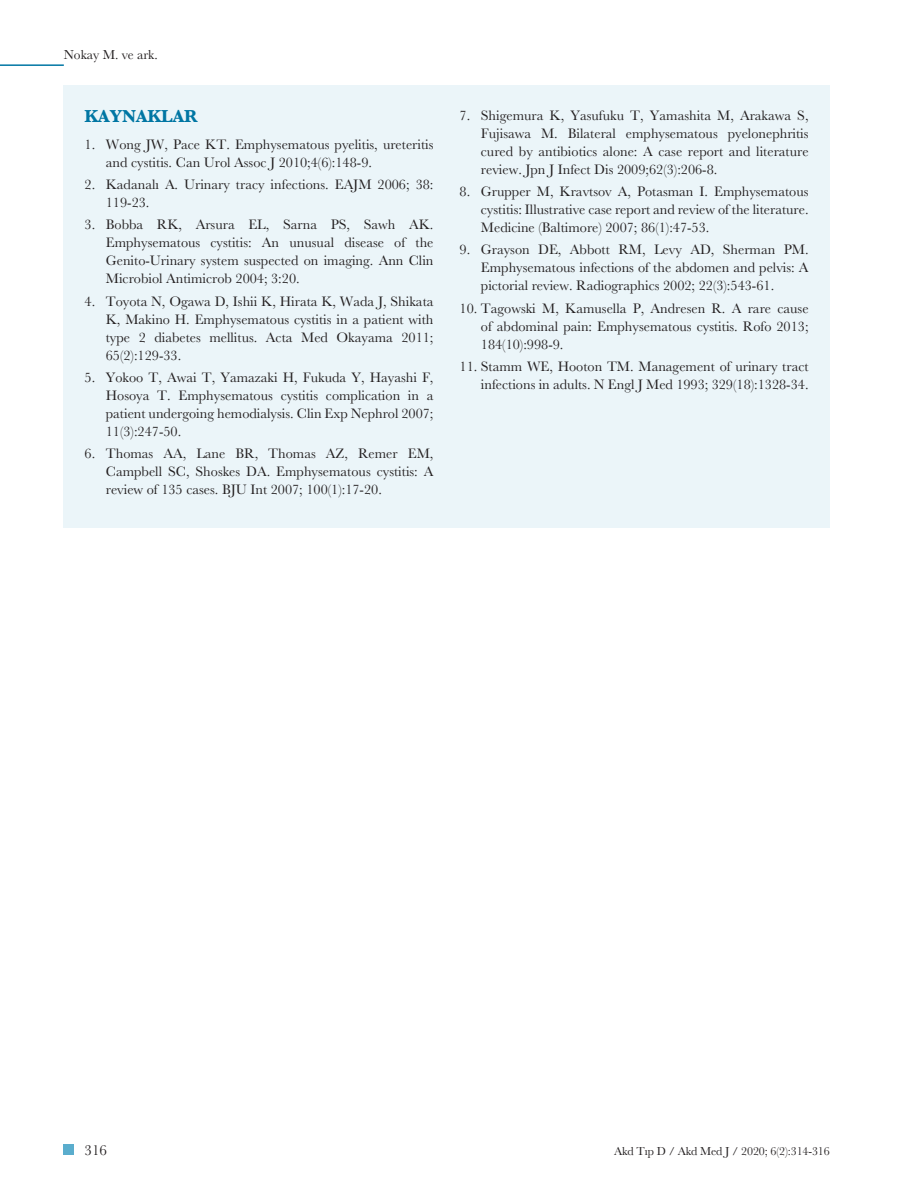
<style>
.page{position:relative;width:915px;height:1191px;background:#fff}
.page>*{position:absolute;margin:0;border:0;box-sizing:border-box;transform-origin:0 0}
.t1{font:700 18px "Baskerville";color:#0076a3}
.t2{font:15px "Baskerville";color:#231f20}
.t3{font:14.25px/18px "Baskerville";color:#231f20;text-align:justify}
.t4{font:13.5px "Baskerville";color:#231f20}
.t5{font:12px "Baskerville";letter-spacing:-.01em;color:#231f20}
</style>
<div class="page">
<div style="left:64px;top:1144px;width:10px;height:10px;background:#5aadcd"></div>
<hr style="left:0;top:64px;width:64px;height:2px;background:#0076a3">
<div style="left:64px;top:85px;width:765px;height:442px;background:#ebf5f9"></div>
<p class="t4" style="left:64px;top:46px;width:95px">Nokay M. ve ark.</p>
<p class="t1" style="left:84px;top:104px;width:115px">KAYNAKLAR</p>
<p class="t3" style="left:106px;top:135px;width:329px;text-indent:-21px">1. Wong JW, Pace KT. Emphysematous pyelitis, ureteritis and cystitis. Can Urol Assoc J 2010;4(6):148-9.</p>
<p class="t3" style="left:106px;top:176px;width:329px;text-indent:-21px">2. Kadanalı A. Urinary tracy infections. EAJM 2006; 38:<br>119-23.</p>
<p class="t3" style="left:106px;top:216px;width:329px;text-indent:-21px">3. Bobba RK, Arsura EL, Sarna PS, Sawh AK.<br>Emphysematous cystitis: An unusual disease of the Genito-Urinary system suspected on imaging. Ann Clin Microbiol Antimicrob 2004; 3:20.</p>
<p class="t3" style="left:106px;top:292px;width:329px;text-indent:-21px">4. Toyota N, Ogawa D, Ishii K, Hirata K, Wada J, Shikata K, Makino H. Emphysematous cystitis in a patient with type 2 diabetes mellitus. Acta Med Okayama 2011; 65(2):129-33.</p>
<p class="t3" style="left:106px;top:368px;width:329px;text-indent:-21px">5. Yokoo T, Awai T, Yamazaki H, Fukuda Y, Hayashi F, Hosoya T. Emphysematous cystitis complication in a patient undergoing hemodialysis. Clin Exp Nephrol 2007; 11(3):247-50.</p>
<p class="t3" style="left:106px;top:445px;width:329px;text-indent:-21px">6. Thomas AA, Lane BR, Thomas AZ, Remer EM, Campbell SC, Shoskes DA. Emphysematous cystitis: A review of 135 cases. BJU Int 2007; 100(1):17-20.</p>
<p class="t3" style="left:480px;top:106px;width:329px;text-indent:-21px">7. Shigemura K, Yasufuku T, Yamashita M, Arakawa S, Fujisawa M. Bilateral emphysematous pyelonephritis cured by antibiotics alone: A case report and literature review. Jpn J Infect Dis 2009;62(3):206-8.</p>
<p class="t3" style="left:480px;top:183px;width:329px;text-indent:-21px">8. Grupper M, Kravtsov A, Potasman I. Emphysematous cystitis: Illustrative case report and review of the literature.<br>Medicine (Baltimore) 2007; 86(1):47-53.</p>
<p class="t3" style="left:480px;top:241px;width:329px;text-indent:-21px">9. Grayson DE, Abbott RM, Levy AD, Sherman PM.<br>Emphysematous infections of the abdomen and pelvis: A pictorial review. Radiographics 2002; 22(3):543-61.</p>
<p class="t3" style="left:480px;top:299px;width:329px;text-indent:-21px">10. Tagowski M, Kamusella P, Andresen R. A rare cause of abdominal pain: Emphysematous cystitis. Rofo 2013; 184(10):998-9.</p>
<p class="t3" style="left:459px;top:357px;width:350px;text-align:right">11. Stamm WE, Hooton TM. Management of urinary tract infections in adults. N Engl J Med 1993; 329(18):1328-34.</p>
<p class="t2" style="left:84px;top:1140px;width:24px">316</p>
<p class="t5" style="left:614px;top:1143px;width:217px">Akd Tıp D / Akd Med J / 2020; 6(2):314-316</p>
</div>
